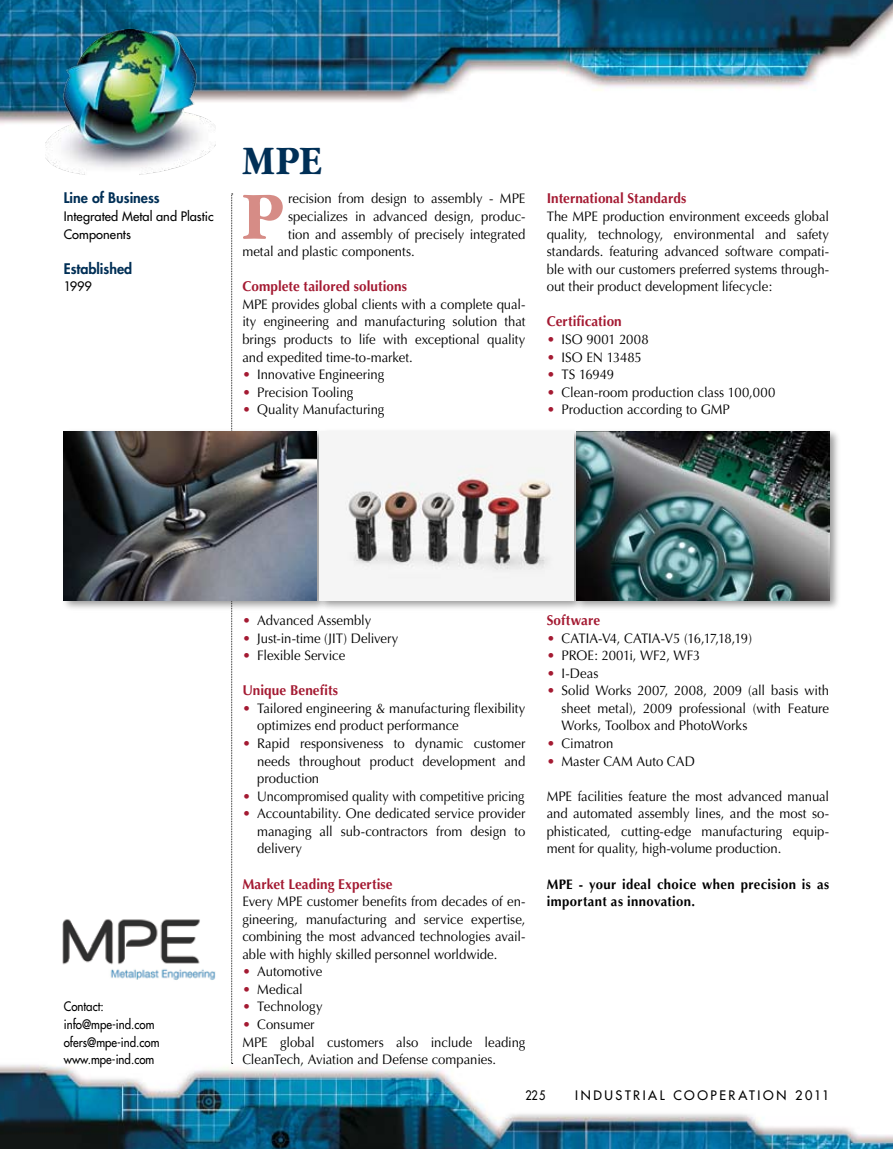
<style>
.page{position:relative;width:893px;height:1149px;background:#fff}
.page>*{position:absolute;margin:0;border:0;box-sizing:border-box;transform-origin:0 0}
.t1{font:700 70.2px "Garamond";color:#d68c86;scale:.95 1}
.t2{font:700 42px "Garamond";color:#002f56;scale:.9 1}
.t3{font:700 14.25px "Optima";letter-spacing:.005em;color:#a41a32;scale:.95 1}
.t4{font:800 14.25px "Futura";color:#002f56}
.t5{font:13.8px/17.5px "Optima";letter-spacing:-.005em;color:#000;scale:.95 1}
.t6{font:700 13.8px/17.5px "Optima";letter-spacing:.025em;color:#000;scale:.95 1}
.t7{font:13.8px/17.5px "Optima";color:#a41a32;text-align:justify}
.t8{font:12.75px/17.5px "Futura";color:#000;scale:.9 1}
.t9{font:12.75px/17.5px "Futura";color:#000}
.t10{font:12.75px "Futura";letter-spacing:.2em;color:#000}
.t11{font:12.75px "Futura";color:#000;scale:.85 1}
</style>
<div class="page">
<img style="left:0;top:1063px;width:893px;height:85px">
<img style="left:0;top:0;width:893px;height:146px">
<img style="left:46px;top:29px;width:170px;height:146px">
<svg style="left:231px;top:193px;width:2px;height:870px"></svg>
<div style="left:60px;top:428px;width:270px;height:184px;background:#000;opacity:.4"></div>
<img style="left:64px;top:431px;width:252px;height:169px">
<div style="left:573px;top:428px;width:269px;height:184px;background:#000;opacity:.4"></div>
<img style="left:586px;top:431px;width:243px;height:169px">
<div style="left:316px;top:428px;width:270px;height:184px;background:#000;opacity:.4"></div>
<img style="left:320px;top:431px;width:253px;height:169px">
<img style="left:62px;top:919px;width:154px;height:61px">
<p class="t4" style="left:64px;top:189px;width:98px">Line of Business</p>
<p class="t9" style="left:64px;top:207px;width:151px">Integrated Metal and Plastic<br>Components</p>
<p class="t4" style="left:64px;top:259px;width:70px">Established</p>
<p class="t9" style="left:64px;top:277px;width:30px">1999</p>
<h2 class="t2" style="left:242px;top:138px;width:90px">MPE</h2>
<h1 class="t1" style="left:242px;top:177px;width:44px">P</h1>
<p class="t5" style="left:288px;top:190px;width:251px">recision from design to assembly - MPE</p>
<p class="t5" style="left:288px;top:208px;width:251px">specializes in advanced design, produc-</p>
<p class="t5" style="left:288px;top:225px;width:251px">tion and assembly of precisely integrated</p>
<p class="t5" style="left:242px;top:243px;width:183px">metal and plastic components.</p>
<p class="t3" style="left:242px;top:278px;width:175px">Complete tailored solutions</p>
<p class="t5" style="left:242px;top:295px;width:299px">MPE provides global clients with a complete qual-</p>
<p class="t5" style="left:242px;top:313px;width:299px">ity engineering and manufacturing solution that</p>
<p class="t5" style="left:242px;top:330px;width:299px">brings products to life with exceptional quality</p>
<p class="t5" style="left:242px;top:348px;width:181px">and expedited time-to-market.</p>
<p class="t5" style="left:257px;top:366px;width:135px">Innovative Engineering</p>
<p class="t5" style="left:257px;top:383px;width:103px">Precision Tooling</p>
<p class="t5" style="left:257px;top:401px;width:135px">Quality Manufacturing</p>
<p class="t7" style="left:242px;top:366px;width:10px">• • •</p>
<p class="t3" style="left:547px;top:190px;width:149px">International Standards</p>
<p class="t5" style="left:547px;top:208px;width:299px;text-align:justify">The MPE production environment exceeds global quality, technology, environmental and safety standards. featuring advanced software compati&shy;ble with our customers preferred systems through&shy;out their product development lifecycle:</p>
<p class="t3" style="left:547px;top:313px;width:81px">Certification</p>
<p class="t5" style="left:562px;top:330px;width:226px">ISO 9001 2008<br>ISO EN 13485<br>TS 16949<br>Clean-room production class 100,000<br>Production according to GMP</p>
<p class="t7" style="left:547px;top:330px;width:10px">• • • • •</p>
<p class="t8" style="left:64px;top:997px;width:108px">Contact: info@mpe-ind.com ofers@mpe-ind.com www.mpe-ind.com</p>
<p class="t5" style="left:257px;top:611px;width:150px">Advanced Assembly<br>Just-in-time (JIT) Delivery<br>Flexible Service</p>
<p class="t3" style="left:242px;top:682px;width:102px">Unique Benefits</p>
<p class="t5" style="left:257px;top:699px;width:284px">Tailored engineering &amp; manufacturing flexibility optimizes end product performance<br>Rapid responsiveness to dynamic customer needs throughout product development and production<br>Uncompromised quality with competitive pricing Accountability. One dedicated service provider managing all sub-contractors from design to delivery</p>
<p class="t3" style="left:242px;top:875px;width:160px">Market Leading Expertise</p>
<p class="t5" style="left:242px;top:892px;width:299px">Every MPE customer benefits from decades of en-</p>
<p class="t5" style="left:242px;top:910px;width:299px">gineering, manufacturing and service expertise,</p>
<p class="t5" style="left:242px;top:927px;width:299px">combining the most advanced technologies avail-</p>
<p class="t5" style="left:242px;top:945px;width:270px">able with highly skilled personnel worldwide.</p>
<p class="t5" style="left:257px;top:962px;width:70px">Automotive</p>
<p class="t5" style="left:257px;top:980px;width:50px">Medical</p>
<p class="t5" style="left:257px;top:997px;width:70px">Technology</p>
<p class="t5" style="left:257px;top:1015px;width:62px">Consumer</p>
<p class="t5" style="left:242px;top:1032px;width:299px">MPE global customers also include leading</p>
<p class="t5" style="left:242px;top:1050px;width:269px">CleanTech, Aviation and Defense companies.</p>
<p class="t7" style="left:242px;top:611px;width:10px">• • •</p>
<p class="t7" style="left:242px;top:699px;width:10px">•</p>
<p class="t7" style="left:242px;top:734px;width:10px">•</p>
<p class="t7" style="left:242px;top:787px;width:10px">• •</p>
<p class="t7" style="left:242px;top:962px;width:10px">• • • •</p>
<p class="t3" style="left:547px;top:611px;width:58px">Software</p>
<p class="t5" style="left:562px;top:629px;width:283px">CATIA-V4, CATIA-V5 (16,17,18,19)<br>PROE: 2001i, WF2, WF3<br>I-Deas<br>Solid Works 2007, 2008, 2009 (all basis with sheet metal), 2009 professional (with Feature<br>Works, Toolbox and PhotoWorks<br>Cimatron<br>Master CAM Auto CAD</p>
<p class="t5" style="left:547px;top:787px;width:299px;text-align:justify">MPE facilities feature the most advanced manual and automated assembly lines, and the most so&shy;phisticated, cutting-edge manufacturing equip&shy;ment for quality, high-volume production.</p>
<p class="t6" style="left:547px;top:875px;width:299px">MPE - your ideal choice when precision is as important as innovation.</p>
<p class="t7" style="left:547px;top:629px;width:10px">• • • •</p>
<p class="t7" style="left:547px;top:734px;width:10px">• •</p>
<p class="t11" style="left:525px;top:1086px;width:25px">225</p>
<p class="t10" style="left:575px;top:1086px;width:256px">INDUSTRIAL COOPERATION 2011</p>
</div>
